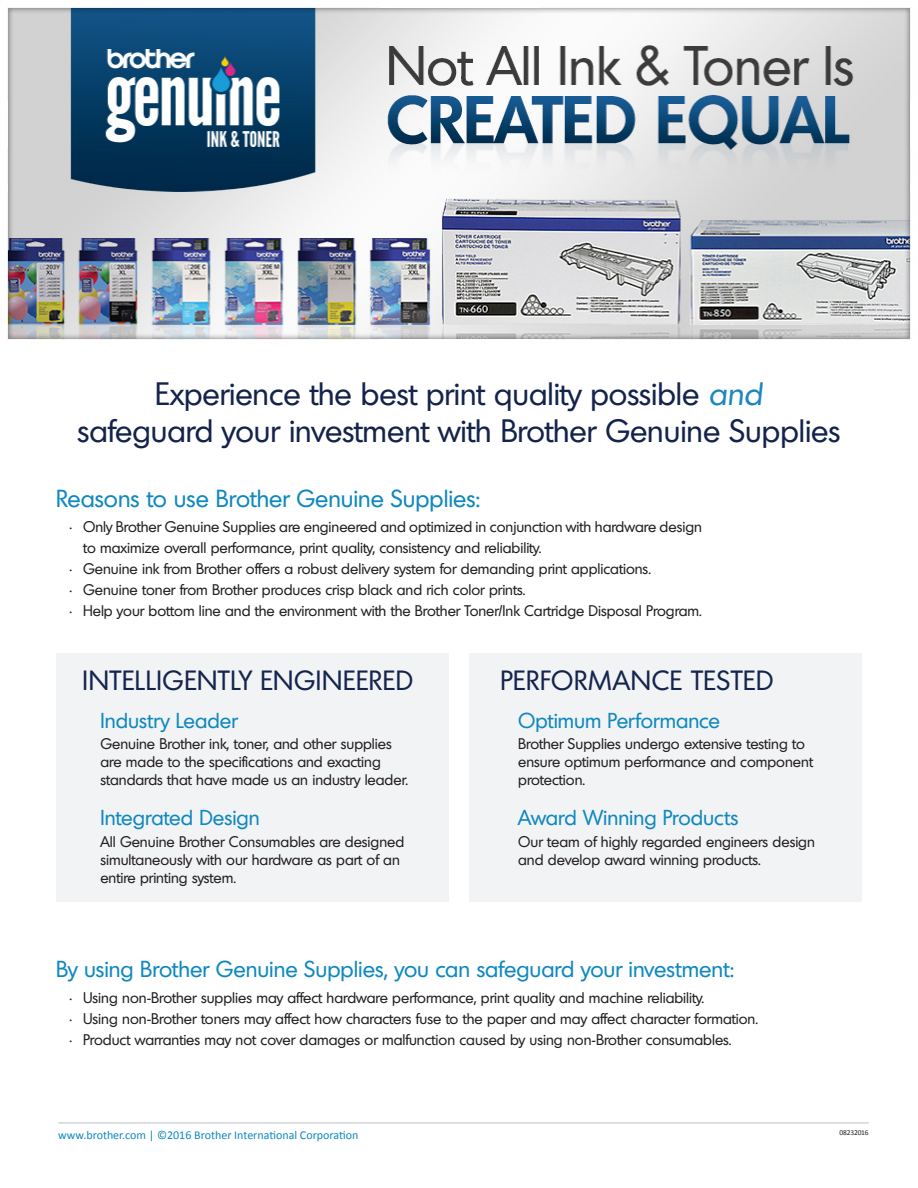
<style>
.page{position:relative;width:918px;height:1188px;background:#fff}
.page>*{position:absolute;margin:0;border:0;box-sizing:border-box;transform-origin:0 0}
.t1{font:31.5px/37.8px "Montreal TS";color:#14234b;text-align:center}
.t2{font:27px "Montreal TS";letter-spacing:.025em;color:#14244c}
.t3{font:24px "Montreal TS";color:#0e88be}
.t4{font:22.5px "Montreal TS";color:#0e88be}
.t5{font:21px "Montreal TS";color:#0e88be}
.t6{font:15px/18px "Montreal TS";color:#231f20}
.t7{font:12px "Calibri";color:#0e88be}
.t8{font:7.5px "Calibri";letter-spacing:-.025em;color:#231f20}
.s1{font-style:italic;color:#1e87bf}
</style>
<div class="page">
<div style="left:56px;top:654px;width:393px;height:248px;background:#f2f3f4"></div>
<div style="left:469px;top:654px;width:393px;height:248px;background:#f2f3f4"></div>
<img style="left:7px;top:7px;width:904px;height:333px">
<hr style="left:58px;top:1123px;width:811px;height:1px;background:#bcbdc0">
<p class="t1" style="left:78px;top:374px;width:764px">Experience the best print quality possible <span class="s1">and<br></span>safeguard your investment with Brother Genuine Supplies</p>
<p class="t3" style="left:56px;top:483px;width:426px">Reasons to use Brother Genuine Supplies:</p>
<p class="t6" style="left:83px;top:516px;width:620px;line-height:21px;text-indent:-14px">• Only Brother Genuine Supplies are engineered and optimized in conjunction with hardware design to maximize overall performance, print quality, consistency and reliability.</p>
<p class="t6" style="left:70px;top:560px;width:583px">• Genuine ink from Brother offers a robust delivery system for demanding print applications.</p>
<p class="t6" style="left:70px;top:581px;width:457px">• Genuine toner from Brother produces crisp black and rich color prints.</p>
<p class="t6" style="left:70px;top:602px;width:634px">• Help your bottom line and the environment with the Brother Toner/Ink Cartridge Disposal Program.</p>
<p class="t2" style="left:83px;top:663px;width:332px">INTELLIGENTLY ENGINEERED</p>
<p class="t5" style="left:100px;top:707px;width:139px">Industry Leader</p>
<p class="t6" style="left:100px;top:735px;width:309px">Genuine Brother ink, toner, and other supplies are made to the specifications and exacting standards that have made us an industry leader.</p>
<p class="t5" style="left:100px;top:804px;width:161px">Integrated Design</p>
<p class="t6" style="left:100px;top:832px;width:305px">All Genuine Brother Consumables are designed simultaneously with our hardware as part of an entire printing system.</p>
<p class="t2" style="left:500px;top:663px;width:275px">PERFORMANCE TESTED</p>
<p class="t5" style="left:518px;top:707px;width:203px">Optimum Performance</p>
<p class="t6" style="left:518px;top:735px;width:296px">Brother Supplies undergo extensive testing to ensure optimum performance and component protection.</p>
<p class="t5" style="left:518px;top:804px;width:222px">Award Winning Products</p>
<p class="t6" style="left:518px;top:832px;width:298px">Our team of highly regarded engineers design and develop award winning products.</p>
<p class="t4" style="left:56px;top:954px;width:680px">By using Brother Genuine Supplies, you can safeguard your investment:</p>
<p class="t6" style="left:70px;top:989px;width:636px">• Using non-Brother supplies may affect hardware performance, print quality and machine reliability.</p>
<p class="t6" style="left:70px;top:1010px;width:690px">• Using non-Brother toners may affect how characters fuse to the paper and may affect character formation.</p>
<p class="t6" style="left:70px;top:1031px;width:664px">• Product warranties may not cover damages or malfunction caused by using non-Brother consumables.</p>
<p class="t7" style="left:58px;top:1127px;width:302px">www.brother.com | ©2016 Brother International Corporation</p>
<p class="t8" style="left:840px;top:1128px;width:31px">08232016</p>
</div>
